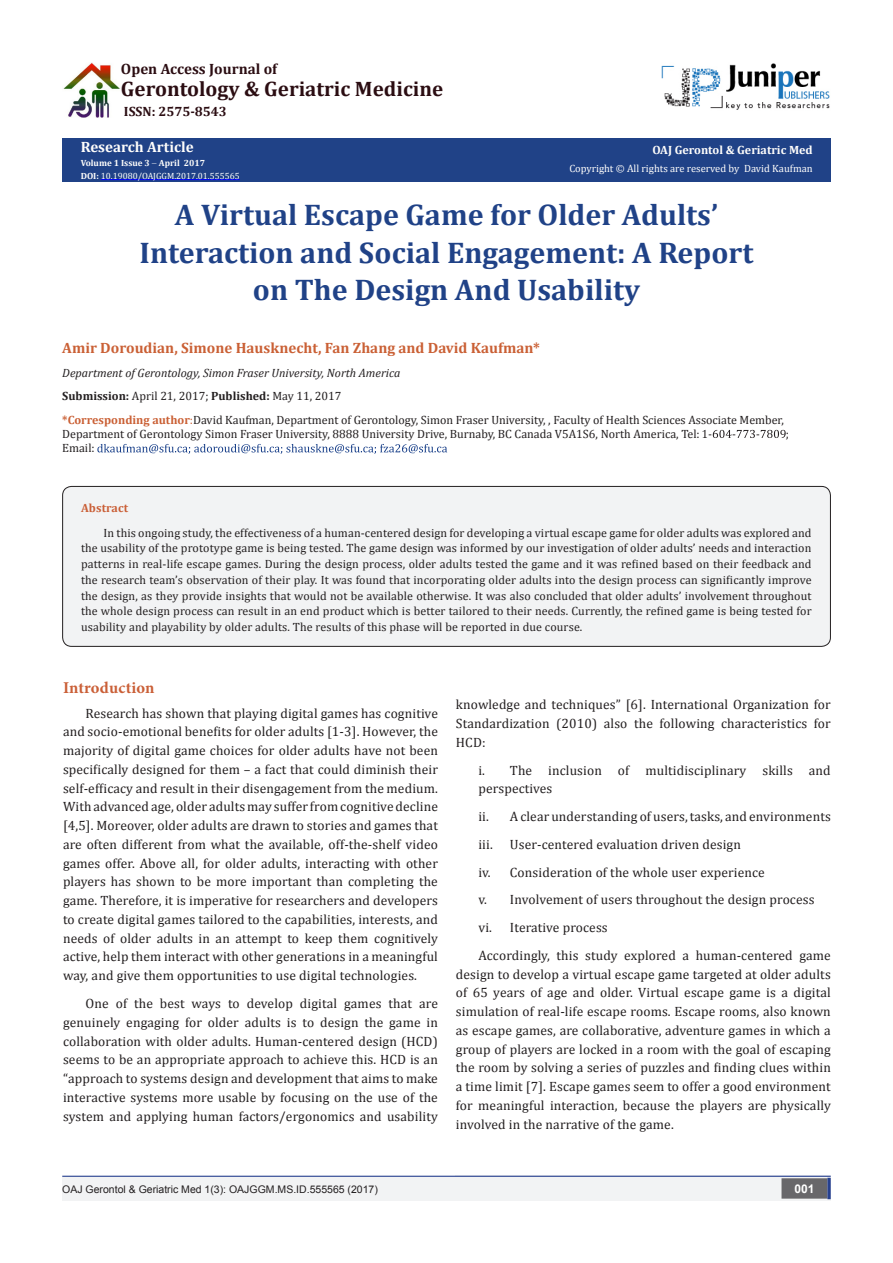
<style>
.page{position:relative;width:893px;height:1263px;background:#fff}
.page>*{position:absolute;margin:0;border:0;box-sizing:border-box;transform-origin:0 0}
.t1{font:700 30px "Cambria";color:#204287}
.t2{font:700 21px "Cambria";color:#2b0d12}
.t3{font:700 16.5px "Minion Pro";letter-spacing:.005em;color:#ca5f37}
.t4{font:700 15px "Cambria";color:#ca6035}
.t5{font:700 15px "Cambria";color:#2b0d12}
.t6{font:700 15px "Cambria";color:#fffefc}
.t7{font:13.5px/18.8px "Cambria";letter-spacing:.01em;color:#231f20;text-align:justify}
.t8{font:700 13.5px "Cambria";color:#2b0d12}
.t9{font:12px/15.8px "Cambria";color:#231f20}
.t10{font:italic 12px "Cambria";color:#231f20}
.t11{font:700 12px "Cambria";color:#fffefc}
.t12{font:700 12px "Cambria";letter-spacing:.01em;color:#ca5f37}
.t13{font:700 12px "Arial";color:#fff}
.t14{font:10.5px "Arial";color:#231f20}
.t15{font:10.5px "Cambria";color:#fffefc}
.t16{font:9px "Cambria";color:#fff}
.t17{font:700 9px "Cambria";color:#fffefc}
.s1{font-weight:700;color:#fffefc}
.s2{font-weight:700}
.s3{font-weight:700;color:#ca6035}
.s4{color:#ca6035}
</style>
<div class="page">
<div style="left:63px;top:138px;width:768px;height:43px;background:#204287"></div>
<hr style="left:101px;top:179px;width:139px;height:1px;background:#00f">
<svg style="left:702px;top:430px;width:84px;height:8px"></svg>
<svg style="left:97px;top:444px;width:350px;height:10px"></svg>
<div style="left:63px;top:486px;width:767px;height:160px;background:#f2f3f4;border-radius:9px"></div>
<div style="left:62px;top:486px;width:769px;height:161px;border:1px solid #231f20;border-radius:9px"></div>
<div style="left:62px;top:1177px;width:393px;height:24px;background:#f2f3f4"></div>
<div style="left:455px;top:1175px;width:376px;height:26px;background:#f2f3f4"></div>
<div style="left:782px;top:1179px;width:45px;height:19px;background:#68676a"></div>
<div style="left:781px;top:1178px;width:46px;height:20px;border:2px solid #68676a"></div>
<svg style="left:827px;top:1178px;width:4px;height:21px"></svg>
<img style="left:662px;top:63px;width:168px;height:47px">
<hr style="left:62px;top:1176px;width:769px;height:1px;background:#253f8e">
<img style="left:63px;top:62px;width:57px;height:56px">
<p class="t5" style="left:121px;top:58px;width:158px">Open Access Journal of</p>
<p class="t2" style="left:121px;top:74px;width:324px">Gerontology &amp; Geriatric Medicine</p>
<p class="t8" style="left:124px;top:102px;width:104px">ISSN: 2575-8543</p>
<p class="t6" style="left:81px;top:136px;width:114px">Research Article</p>
<p class="t17" style="left:81px;top:156px;width:126px">Volume 1 Issue 3 April 2017</p>
<p class="t16" style="left:81px;top:171px;width:160px"><span class="s1">DOI:</span> 10.19080/OAJGGM.2017.01.555565</p>
<p class="t11" style="left:652px;top:141px;width:162px">OAJ Gerontol &amp; Geriatric Med</p>
<p class="t15" style="left:569px;top:162px;width:245px">Copyright © All rights are reserved by David Kaufman</p>
<p class="t1" style="left:175px;top:194px;width:545px">A Virtual Escape Game for Older Adults’</p>
<p class="t1" style="left:140px;top:231px;width:615px">Interaction and Social Engagement: A Report</p>
<p class="t1" style="left:253px;top:269px;width:388px">on The Design And Usability</p>
<p class="t4" style="left:62px;top:338px;width:479px">Amir Doroudian, Simone Hausknecht, Fan Zhang and David Kaufman*</p>
<p class="t10" style="left:62px;top:364px;width:340px">Department of Gerontology, Simon Fraser University, North America</p>
<p class="t9" style="left:62px;top:388px;width:281px"><span class="s2">Submission:</span> April 21, 2017; <span class="s2">Published:</span> May 11, 2017</p>
<p class="t9" style="left:62px;top:412px;width:723px;line-height:14.4px"><span class="s3">*Corresponding author</span><span class="s4">:</span>David Kaufman, Department of Gerontology, Simon Fraser University, , Faculty of Health Sciences Associate Member,<br>Department of Gerontology Simon Fraser University, 8888 University Drive, Burnaby, BC Canada V5A1S6, North America, Tel:</p>
<p class="t9" style="left:786px;top:426px;width:5px">;</p>
<p class="t9" style="left:62px;top:440px;width:34px">Email:</p>
<p class="t12" style="left:81px;top:499px;width:49px">Abstract</p>
<p class="t9" style="left:81px;top:525px;width:732px;text-align:justify;text-indent:22px">In this ongoing study, the effectiveness of a human-centered design for developing a virtual escape game for older adults was explored and the usability of the prototype game is being tested. The game design was informed by our investigation of older adults’ needs and interaction patterns in real-life escape games. During the design process, older adults tested the game and it was refined based on their feedback and the research team’s observation of their play. It was found that incorporating older adults into the design process can significantly improve the design, as they provide insights that would not be available otherwise. It was also concluded that older adults’ involvement throughout the whole design process can result in an end product which is better tailored to their needs. Currently, the refined game is being tested for usability and playability by older adults. The results of this phase will be reported in due course.</p>
<p class="t3" style="left:63px;top:676px;width:93px">Introduction</p>
<p class="t7" style="left:63px;top:704px;width:376px;text-indent:22px">Research has shown that playing digital games has cognitive and socio-emotional benefits for older adults [1-3]. However, the majority of digital game choices for older adults have not been specifically designed for them – a fact that could diminish their self-efficacy and result in their disengagement from the medium.<br>With advanced age, older adults may suffer from cognitive decline [4,5]. Moreover, older adults are drawn to stories and games that are often different from what the available, off-the-shelf video games offer. Above all, for older adults, interacting with other players has shown to be more important than completing the game. Therefore, it is imperative for researchers and developers to create digital games tailored to the capabilities, interests, and needs of older adults in an attempt to keep them cognitively active, help them interact with other generations in a meaningful way, and give them opportunities to use digital technologies.</p>
<p class="t7" style="left:63px;top:994px;width:376px;text-indent:22px">One of the best ways to develop digital games that are genuinely engaging for older adults is to design the game in collaboration with older adults. Human-centered design (HCD) seems to be an appropriate approach to achieve this. HCD is an “approach to systems design and development that aims to make interactive systems more usable by focusing on the use of the system and applying human factors/ergonomics and usability</p>
<p class="t7" style="left:456px;top:695px;width:376px">knowledge and techniques” [6]. International Organization for Standardization (2010) also the following characteristics for HCD:</p>
<p class="t7" style="left:478px;top:760px;width:354px">i. The inclusion of multidisciplinary skills and perspectives</p>
<p class="t7" style="left:478px;top:807px;width:354px">ii. A clear understanding of users, tasks, and environments</p>
<p class="t7" style="left:478px;top:835px;width:16px">iii.</p>
<p class="t7" style="left:510px;top:835px;width:233px">User-centered evaluation driven design</p>
<p class="t7" style="left:478px;top:862px;width:288px">iv. Consideration of the whole user experience</p>
<p class="t7" style="left:478px;top:890px;width:338px">v. Involvement of users throughout the design process</p>
<p class="t7" style="left:478px;top:918px;width:131px">vi. Iterative process</p>
<p class="t7" style="left:456px;top:946px;width:376px;text-indent:22px">Accordingly, this study explored a human-centered game design to develop a virtual escape game targeted at older adults of 65 years of age and older. Virtual escape game is a digital simulation of real-life escape rooms. Escape rooms, also known as escape games, are collaborative, adventure games in which a group of players are locked in a room with the goal of escaping the room by solving a series of puzzles and finding clues within a time limit [7]. Escape games seem to offer a good environment for meaningful interaction, because the players are physically involved in the narrative of the game.</p>
<p class="t14" style="left:62px;top:1182px;width:317px">OAJ Gerontol &amp; Geriatric Med 1(3): OAJGGM.MS.ID.555565 (2017)</p>
<p class="t13" style="left:794px;top:1180px;width:22px">001</p>
</div>
